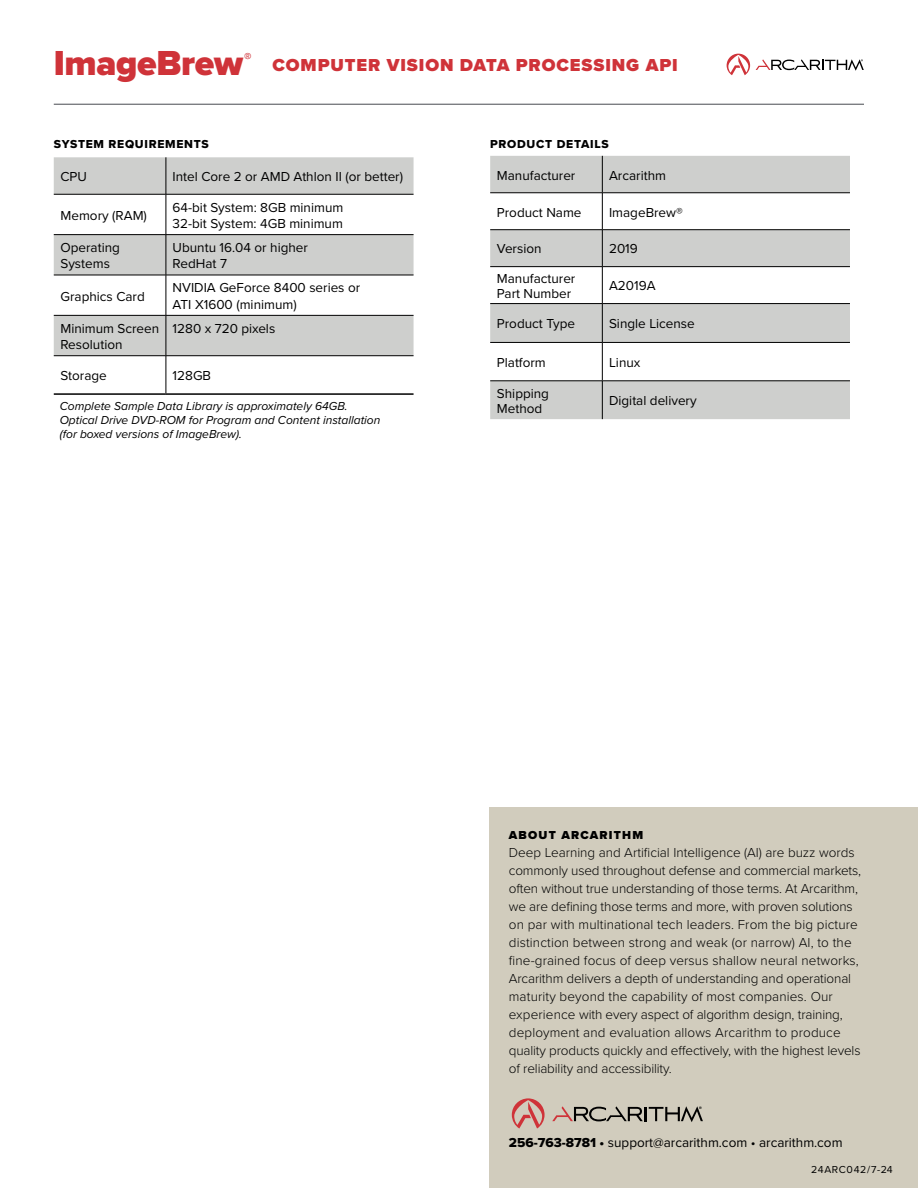
<style>
.page{position:relative;width:918px;height:1188px;background:#fff}
.page>*{position:absolute;margin:0;border:0;box-sizing:border-box;transform-origin:0 0}
.t1{font:900 36px "Proxima Nova";letter-spacing:-.01em;color:#cf3339}
.t2{font:900 18px "Proxima Nova";letter-spacing:.05em;color:#cf3339}
.t3{font:900 15px "Proxima Nova";color:#cf3339}
.t4{font:300 13.5px/18px "Proxima Nova";letter-spacing:-.01em;color:#000}
.t5{font:13.5px/16.2px "Proxima Nova";color:#000}
.t6{font:italic 12px/14.4px "Proxima Nova";color:#000}
.t7{font:12px "Proxima Nova Extrabld";letter-spacing:.06em;color:#000}
.t8{font:900 12px "Proxima Nova";letter-spacing:.1em;color:#000}
.t9{font:10.5px "Proxima Nova";letter-spacing:.06em;color:#000}
.s1{font-family:"Proxima Nova Extrabld"}
</style>
<div class="page">
<hr style="left:54px;top:104px;width:810px;height:1px;background:#484b50">
<svg style="left:727px;top:54px;width:23px;height:21px"></svg>
<svg style="left:756px;top:59px;width:108px;height:12px"></svg>
<div style="left:489px;top:807px;width:429px;height:381px;background:#d1ccbd"></div>
<svg style="left:512px;top:1098px;width:33px;height:31px"></svg>
<svg style="left:552px;top:1106px;width:151px;height:16px"></svg>
<svg style="left:54px;top:157px;width:360px;height:198px;fill:#cecfcd"></svg>
<hr style="left:166px;top:157px;width:1px;height:37px;background:#000">
<hr style="left:54px;top:194px;width:112px;height:1px;background:#000">
<hr style="left:166px;top:194px;width:248px;height:1px;background:#000">
<hr style="left:166px;top:194px;width:1px;height:40px;background:#000">
<hr style="left:54px;top:234px;width:112px;height:1px;background:#000">
<hr style="left:166px;top:234px;width:248px;height:1px;background:#000">
<hr style="left:166px;top:235px;width:1px;height:40px;background:#000">
<hr style="left:54px;top:275px;width:112px;height:1px;background:#000">
<hr style="left:166px;top:275px;width:248px;height:1px;background:#000">
<hr style="left:166px;top:275px;width:1px;height:40px;background:#000">
<hr style="left:54px;top:315px;width:112px;height:1px;background:#000">
<hr style="left:166px;top:315px;width:248px;height:1px;background:#000">
<hr style="left:166px;top:316px;width:1px;height:40px;background:#000">
<hr style="left:54px;top:355px;width:112px;height:1px;background:#000">
<hr style="left:166px;top:355px;width:248px;height:1px;background:#000">
<hr style="left:166px;top:356px;width:1px;height:37px;background:#000">
<hr style="left:54px;top:393px;width:112px;height:2px;background:#000">
<hr style="left:166px;top:393px;width:248px;height:2px;background:#000">
<svg style="left:490px;top:156px;width:360px;height:263px;fill:#cecfcd"></svg>
<hr style="left:602px;top:156px;width:1px;height:37px;background:#000">
<hr style="left:490px;top:193px;width:112px;height:1px;background:#000">
<hr style="left:602px;top:193px;width:248px;height:1px;background:#000">
<hr style="left:602px;top:193px;width:1px;height:37px;background:#000">
<hr style="left:490px;top:229px;width:112px;height:1px;background:#000">
<hr style="left:602px;top:229px;width:248px;height:1px;background:#000">
<hr style="left:602px;top:230px;width:1px;height:36px;background:#000">
<hr style="left:490px;top:266px;width:112px;height:1px;background:#000">
<hr style="left:602px;top:266px;width:248px;height:1px;background:#000">
<hr style="left:602px;top:267px;width:1px;height:36px;background:#000">
<hr style="left:490px;top:303px;width:112px;height:1px;background:#000">
<hr style="left:602px;top:303px;width:248px;height:1px;background:#000">
<hr style="left:602px;top:304px;width:1px;height:38px;background:#000">
<hr style="left:490px;top:342px;width:112px;height:1px;background:#000">
<hr style="left:602px;top:342px;width:248px;height:1px;background:#000">
<hr style="left:602px;top:343px;width:1px;height:38px;background:#000">
<hr style="left:490px;top:381px;width:112px;height:1px;background:#000">
<hr style="left:602px;top:381px;width:248px;height:1px;background:#000">
<hr style="left:602px;top:381px;width:1px;height:38px;background:#000">
<h1 class="t1" style="left:54px;top:36px;width:191px">ImageBrew</h1>
<p class="t3" style="left:244px;top:47px;width:9px">®</p>
<h2 class="t2" style="left:273px;top:51px;width:407px">COMPUTER VISION DATA PROCESSING API</h2>
<p class="t7" style="left:54px;top:135px;width:157px">SYSTEM REQUIREMENTS</p>
<p class="t7" style="left:490px;top:135px;width:120px">PRODUCT DETAILS</p>
<p class="t5" style="left:61px;top:168px;width:28px">CPU</p>
<p class="t5" style="left:173px;top:168px;width:232px">Intel Core 2 or AMD Athlon II (or better)</p>
<p class="t5" style="left:61px;top:207px;width:88px">Memory (RAM)</p>
<p class="t5" style="left:173px;top:198px;width:172px">64-bit System: 8GB minimum<br>32-bit System: 4GB minimum</p>
<p class="t5" style="left:61px;top:239px;width:61px">Operating<br>Systems</p>
<p class="t5" style="left:173px;top:239px;width:137px">Ubuntu 16.04 or higher<br>RedHat 7</p>
<p class="t5" style="left:61px;top:287px;width:86px">Graphics Card</p>
<p class="t5" style="left:173px;top:279px;width:189px">NVIDIA GeForce 8400 series or<br>ATI X1600 (minimum)</p>
<p class="t5" style="left:61px;top:320px;width:100px">Minimum Screen<br>Resolution</p>
<p class="t5" style="left:173px;top:320px;width:104px">1280 x 720 pixels</p>
<p class="t5" style="left:61px;top:367px;width:48px">Storage</p>
<p class="t5" style="left:173px;top:367px;width:40px">128GB</p>
<p class="t6" style="left:60px;top:398px;width:322px">Complete Sample Data Library is approximately 64GB.<br>Optical Drive DVD-ROM for Program and Content installation (for boxed versions of ImageBrew).</p>
<p class="t5" style="left:497px;top:166px;width:80px">Manufacturer</p>
<p class="t5" style="left:609px;top:166px;width:58px">Arcarithm</p>
<p class="t5" style="left:497px;top:203px;width:86px">Product Name</p>
<p class="t5" style="left:609px;top:203px;width:75px">ImageBrew®</p>
<p class="t5" style="left:497px;top:240px;width:46px">Version</p>
<p class="t5" style="left:609px;top:240px;width:30px">2019</p>
<p class="t5" style="left:497px;top:270px;width:80px;line-height:15px">Manufacturer<br>Part Number</p>
<p class="t5" style="left:609px;top:277px;width:48px">A2019A</p>
<p class="t5" style="left:497px;top:315px;width:80px">Product Type</p>
<p class="t5" style="left:609px;top:315px;width:87px">Single License</p>
<p class="t5" style="left:497px;top:354px;width:50px">Platform</p>
<p class="t5" style="left:609px;top:354px;width:33px">Linux</p>
<p class="t5" style="left:497px;top:385px;width:54px;line-height:15px">Shipping<br>Method</p>
<p class="t5" style="left:609px;top:392px;width:89px">Digital delivery</p>
<p class="t8" style="left:509px;top:826px;width:136px">ABOUT ARCARITHM</p>
<p class="t4" style="left:509px;top:843px;width:354px">Deep Learning and Artificial Intelligence (AI) are buzz words commonly used throughout defense and commercial markets, often without true understanding of those terms. At Arcarithm, we are defining those terms and more, with proven solutions on par with multinational tech leaders. From the big picture distinction between strong and weak (or narrow) AI, to the fine-grained focus of deep versus shallow neural networks, Arcarithm delivers a depth of understanding and operational maturity beyond the capability of most companies. Our experience with every aspect of algorithm design, training, deployment and evaluation allows Arcarithm to produce quality products quickly and effectively, with the highest levels of reliability and accessibility.</p>
<p class="t5" style="left:509px;top:1133px;width:335px"><span class="s1">256-763-8781 •</span> support@arcarithm.com • arcarithm.com</p>
<p class="t9" style="left:811px;top:1162px;width:83px">24ARC042/7-24</p>
</div>
